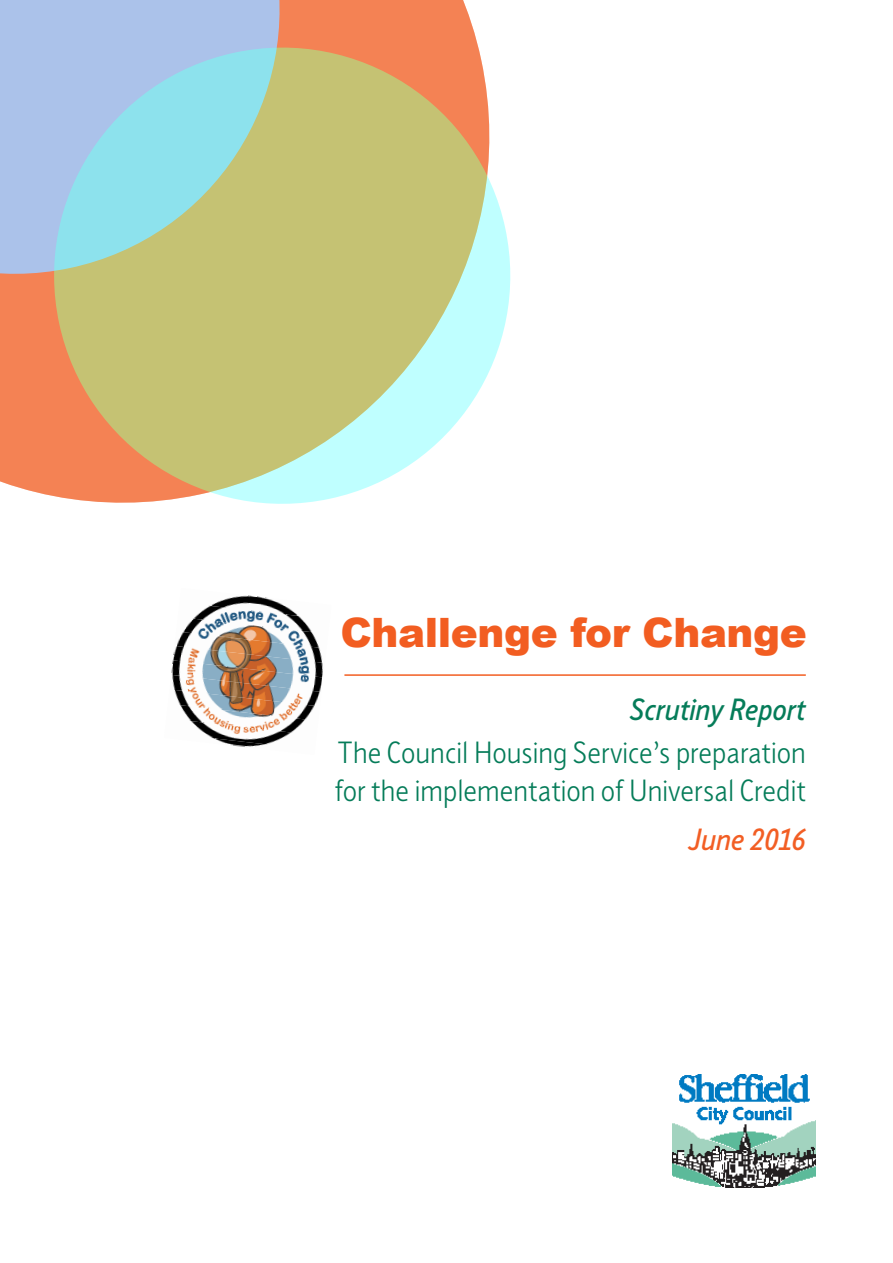
<style>
.page{position:relative;width:893px;height:1263px;background:#fff}
.page>*{position:absolute;margin:0;border:0;box-sizing:border-box;transform-origin:0 0}
.t1{font:900 40.5px "Arial";letter-spacing:-.01em;color:#f25d21}
.t2{font:300 30px/37.5px "Wayfarer";color:#057c59}
.t3{font:italic 500 30px "Wayfarer";color:#057c59}
.t4{font:italic 500 30px "Wayfarer";color:#f25e24}
</style>
<div class="page">
<img style="left:672px;top:1075px;width:144px;height:112px">
<hr style="left:344px;top:674px;width:462px;height:2px;background:#f25d21">
<div style="left:0;top:0;width:473px;height:492px;background:#f48254"></div>
<svg style="left:0;top:0;width:304px;height:298px;background:#b1bcdd"></svg>
<svg style="left:33px;top:26px;width:478px;height:478px;background:#c5c8a0"></svg>
<img style="left:218px;top:595px;width:59px;height:7px">
<img style="left:195px;top:602px;width:105px;height:15px">
<img style="left:183px;top:617px;width:129px;height:14px">
<img style="left:177px;top:631px;width:142px;height:15px">
<img style="left:173px;top:646px;width:150px;height:14px">
<img style="left:171px;top:660px;width:152px;height:18px">
<img style="left:171px;top:675px;width:151px;height:17px">
<img style="left:171px;top:689px;width:149px;height:15px">
<img style="left:179px;top:704px;width:136px;height:14px">
<img style="left:188px;top:718px;width:119px;height:15px">
<img style="left:205px;top:733px;width:86px;height:14px">
<h1 class="t1" style="left:340px;top:603px;width:468px">Challenge for Change</h1>
<p class="t3" style="left:629px;top:689px;width:178px">Scrutiny Report</p>
<p class="t2" style="left:335px;top:733px;width:473px">The Council Housing Service’s preparation for the implementation of Universal Credit</p>
<p class="t4" style="left:688px;top:819px;width:119px">June 2016</p>
</div>
